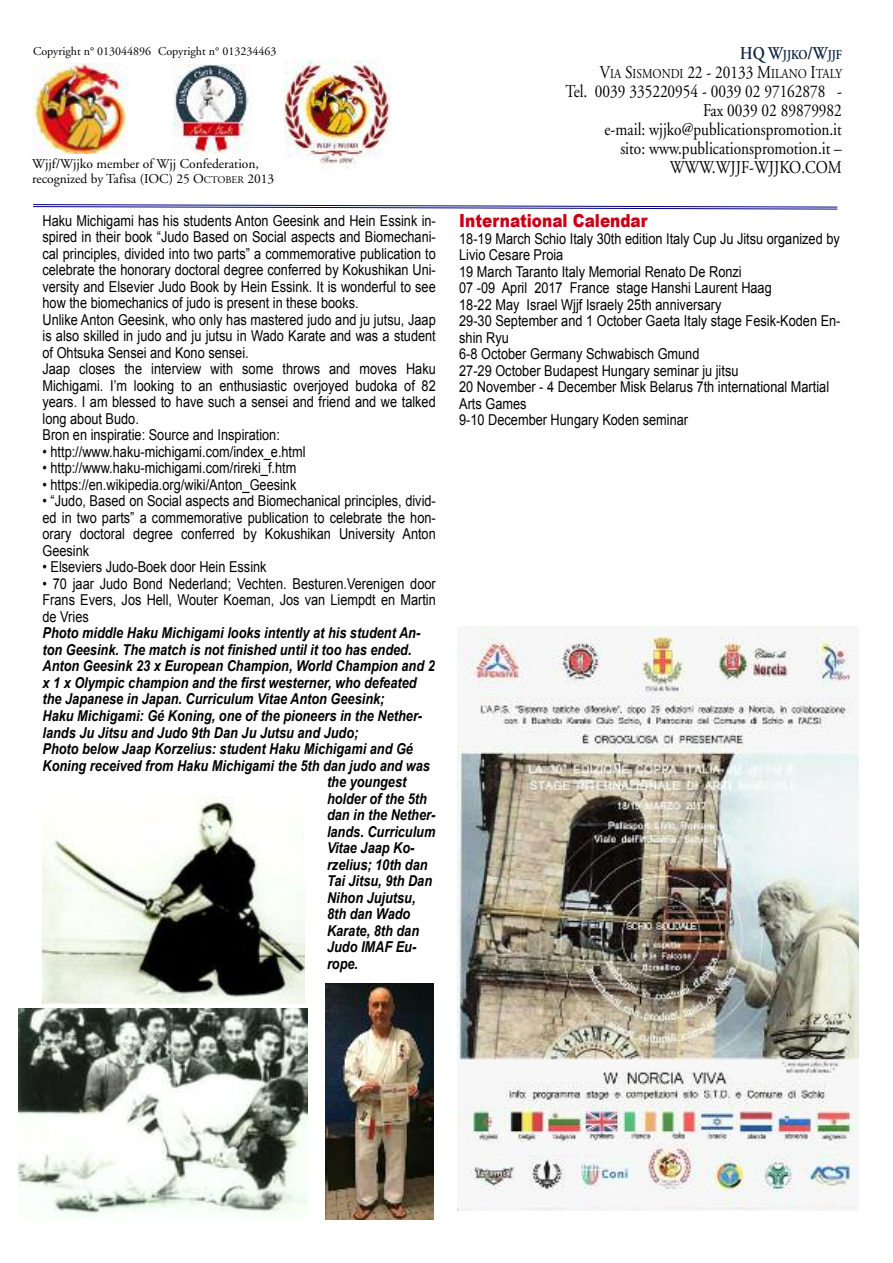
<style>
.page{position:relative;width:893px;height:1263px;background:#fff}
.page>*{position:absolute;margin:0;border:0;box-sizing:border-box;transform-origin:0 0}
.t1{font:18px/18.9px "Adobe Garamond";color:#000;text-align:right;scale:.85 1}
.t2{font:900 18px "Arial";color:#ca0016;scale:.85 1}
.t3{font:15px/16.5px "Arial";color:#000;scale:.85 1}
.t4{font:italic 700 15px "Arial";color:#000;scale:.85 1}
.t5{font:13.5px/14.4px "Adobe Garamond";color:#000}
.t6{font:13.5px/18.9px "Adobe Garamond";color:#000;text-align:right;scale:.85 1}
.t7{font:12px "Adobe Garamond";color:#000}
.s1{font-size:10.2px}
.s2{font-weight:600;font-size:18px;color:#0f243e}
.s3{font-weight:600;color:#0f243e}
.s4{font-size:18px}
</style>
<div class="page">
<svg style="left:33px;top:204px;width:805px;height:6px"></svg>
<img style="left:32px;top:64px;width:96px;height:89px">
<img style="left:173px;top:64px;width:76px;height:89px">
<img style="left:284px;top:61px;width:106px;height:107px">
<img style="left:43px;top:797px;width:262px;height:206px">
<img style="left:19px;top:1008px;width:289px;height:209px">
<img style="left:326px;top:984px;width:107px;height:236px">
<img style="left:457px;top:627px;width:402px;height:584px">
<p class="t7" style="left:33px;top:46px;width:120px">Copyright n° 013044896</p>
<p class="t7" style="left:158px;top:46px;width:120px">Copyright n° 013234463</p>
<p class="t5" style="left:32px;top:158px;width:244px">Wjjf/Wjjko member of Wjj Confederation, recognized by Tafisa (IOC) 25 O<span class="s1">CTOBER</span> 2013</p>
<p class="t6" style="left:600px;top:47px;width:286px"><span class="s2">HQ W</span><span class="s3">JJKO</span><span class="s2">/W</span><span class="s3">JJF<br></span><span class="s4">V</span>IA <span class="s4">S</span>ISMONDI <span class="s4">22 - 20133 M</span>ILANO <span class="s4">I</span>TALY</p>
<p class="t1" style="left:565px;top:84px;width:327px">Tel. 0039 335220954 - 0039 02 97162878 -<br>Fax 0039 02 89879982<br>e-mail: wjjko@publicationspromotion.it<br>sito: www.publicationspromotion.it –<br>WWW.WJJF-WJJKO.COM</p>
<p class="t3" style="left:42px;top:212px;width:464px">Haku Michigami has his students Anton Geesink and Hein Essink in&shy;spired in their book “Judo Based on Social aspects and Biomechani&shy;cal principles, divided into two parts” a commemorative publication to celebrate the honorary doctoral degree conferred by Kokushikan Uni&shy;versity and Elsevier Judo Book by Hein Essink. It is wonderful to see how the biomechanics of judo is present in these books.<br>Unlike Anton Geesink, who only has mastered judo and ju jutsu, Jaap is also skilled in judo and ju jutsu in Wado Karate and was a student of Ohtsuka Sensei and Kono sensei.<br>Jaap closes the interview with some throws and moves Haku Michigami. I’m looking to an enthusiastic overjoyed budoka of 82 years. I am blessed to have such a sensei and friend and we talked long about Budo.<br>Bron en inspiratie: Source and Inspiration:</p>
<p class="t3" style="left:42px;top:443px;width:311px">• http://www.haku-michigami.com/index_e.html</p>
<p class="t3" style="left:42px;top:460px;width:300px">• http://www.haku-michigami.com/rireki_f.htm</p>
<p class="t3" style="left:42px;top:476px;width:300px">• https://en.wikipedia.org/wiki/Anton_Geesink</p>
<p class="t3" style="left:42px;top:493px;width:464px;text-align:justify">• “Judo, Based on Social aspects and Biomechanical principles, divid&shy;ed in two parts” a commemorative publication to celebrate the hon&shy;orary doctoral degree conferred by Kokushikan University Anton Geesink</p>
<p class="t3" style="left:42px;top:559px;width:265px">• Elseviers Judo-Boek door Hein Essink</p>
<p class="t3" style="left:42px;top:575px;width:464px;text-align:justify">• 70 jaar Judo Bond Nederland; Vechten. Besturen.Verenigen door Frans Evers, Jos Hell, Wouter Koeman, Jos van Liempdt en Martin de Vries</p>
<p class="t4" style="left:42px;top:625px;width:445px">Photo middle Haku Michigami looks intently at his student An-</p>
<p class="t4" style="left:42px;top:641px;width:436px">ton Geesink. The match is not finished until it too has ended.</p>
<p class="t4" style="left:42px;top:658px;width:463px">Anton Geesink 23 x European Champion, World Champion and 2</p>
<p class="t4" style="left:42px;top:674px;width:442px">x 1 x Olympic champion and the first westerner, who defeated</p>
<p class="t4" style="left:42px;top:691px;width:404px">the Japanese in Japan. Curriculum Vitae Anton Geesink;</p>
<p class="t4" style="left:42px;top:707px;width:447px">Haku Michigami: Gé Koning, one of the pioneers in the Nether-</p>
<p class="t4" style="left:42px;top:724px;width:373px">lands Ju Jitsu and Judo 9th Dan Ju Jutsu and Judo;</p>
<p class="t4" style="left:42px;top:740px;width:437px">Photo below Jaap Korzelius: student Haku Michigami and Gé</p>
<p class="t4" style="left:42px;top:757px;width:457px">Koning received from Haku Michigami the 5th dan judo and was</p>
<p class="t4" style="left:327px;top:773px;width:95px">the youngest</p>
<p class="t4" style="left:327px;top:790px;width:119px">holder of the 5th</p>
<p class="t4" style="left:327px;top:806px;width:128px">dan in the Nether-</p>
<p class="t4" style="left:327px;top:823px;width:129px">lands. Curriculum</p>
<p class="t4" style="left:327px;top:839px;width:103px">Vitae Jaap Ko-</p>
<p class="t4" style="left:327px;top:856px;width:120px">rzelius; 10th dan</p>
<p class="t4" style="left:327px;top:872px;width:125px">Tai Jitsu, 9th Dan</p>
<p class="t4" style="left:327px;top:889px;width:106px">Nihon Jujutsu,</p>
<p class="t4" style="left:327px;top:905px;width:100px">8th dan Wado</p>
<p class="t4" style="left:327px;top:922px;width:110px">Karate, 8th dan</p>
<p class="t4" style="left:327px;top:938px;width:106px">Judo IMAF Eu-</p>
<p class="t4" style="left:327px;top:955px;width:38px">rope.</p>
<p class="t2" style="left:459px;top:207px;width:223px">International Calendar</p>
<p class="t3" style="left:459px;top:230px;width:450px">18-19 March Schio Italy 30th edition Italy Cup Ju Jitsu organized by Livio Cesare Proia<br>19 March Taranto Italy Memorial Renato De Ronzi<br>07 -09 April 2017 France stage Hanshi Laurent Haag<br>18-22 May Israel Wjjf Israely 25th anniversary<br>29-30 September and 1 October Gaeta Italy stage Fesik-Koden En&shy;shin Ryu<br>6-8 October Germany Schwabisch Gmund<br>27-29 October Budapest Hungary seminar ju jitsu<br>20 November - 4 December Misk Belarus 7th international Martial Arts Games<br>9-10 December Hungary Koden seminar</p>
</div>
